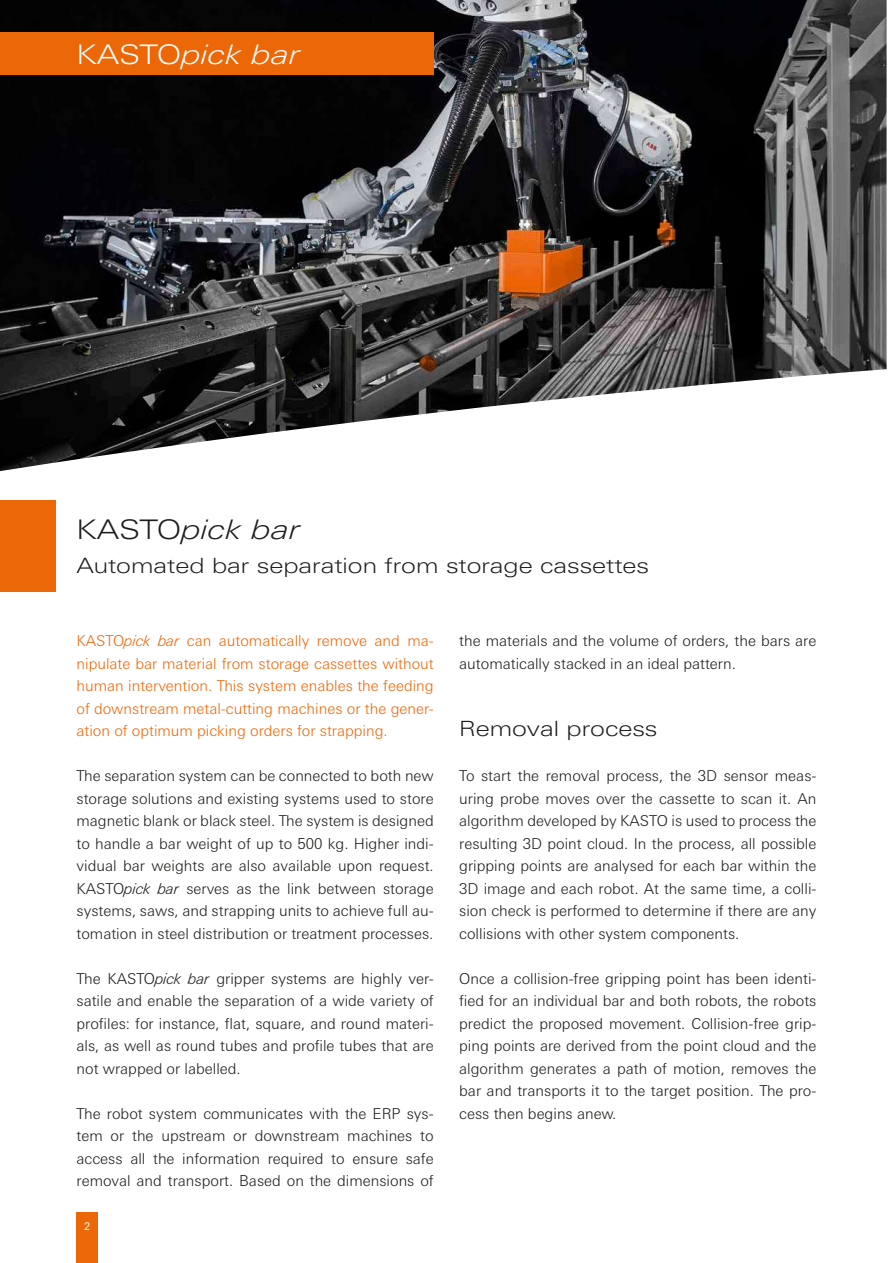
<style>
.page{position:relative;width:893px;height:1263px;background:#fff}
.page>*{position:absolute;margin:0;border:0;box-sizing:border-box;transform-origin:0 0}
.t1{font:italic 300 expanded 27px "Univers Next Pro";color:#1d1d1b}
.t2{font:italic 300 expanded 27px "Univers Next Pro";color:#fff}
.t3{font:300 expanded 21px "Univers Next Pro";color:#1d1d1b}
.t4{font:300 15px/22.5px "Univers Next Pro";color:#1d1d1b;text-align:justify}
.t5{font:300 15px/22.5px "Univers Next Pro";color:#ec6708;text-align:justify}
.t6{font:10.5px "Univers Next Pro";color:#fff}
.s1{font-style:normal}
.s2{font-style:italic}
</style>
<div class="page">
<div style="left:77px;top:1212px;width:21px;height:51px;background:#ec6708"></div>
<img style="left:0;top:0;width:887px;height:325px">
<svg style="left:0;top:325px;width:887px;height:209px"></svg>
<div style="left:0;top:32px;width:434px;height:42px;background:#ec6708"></div>
<div style="left:0;top:500px;width:55px;height:92px;background:#ec6708"></div>
<h1 class="t2" style="left:77px;top:38px;width:226px"><span class="s1">KASTO</span>pick bar</h1>
<h1 class="t1" style="left:77px;top:514px;width:226px"><span class="s1">KASTO</span>pick bar</h1>
<h2 class="t3" style="left:77px;top:553px;width:574px">Automated bar separation from storage cassettes</h2>
<p class="t5" style="left:77px;top:630px;width:359px">KASTO<span class="s2">pick bar</span> can automatically remove and ma&shy;nipulate bar material from storage cassettes without human intervention. This system enables the feeding of downstream metal-cutting machines or the gener&shy;ation of optimum picking orders for strapping.</p>
<p class="t4" style="left:77px;top:765px;width:359px">The separation system can be connected to both new storage solutions and existing systems used to store magnetic blank or black steel. The system is designed to handle a bar weight of up to 500 kg. Higher indi&shy;vidual bar weights are also available upon request.<br>KASTO<span class="s2">pick bar</span> serves as the link between storage systems, saws, and strapping units to achieve full au&shy;tomation in steel distribution or treatment processes.</p>
<p class="t4" style="left:77px;top:967px;width:359px">The KASTO<span class="s2">pick bar</span> gripper systems are highly ver&shy;satile and enable the separation of a wide variety of profiles: for instance, flat, square, and round materi&shy;als, as well as round tubes and profile tubes that are not wrapped or labelled.</p>
<p class="t4" style="left:77px;top:1102px;width:359px">The robot system communicates with the ERP sys&shy;tem or the upstream or downstream machines to access all the information required to ensure safe removal and transport. Based on the dimensions of</p>
<p class="t6" style="left:84px;top:1221px;width:8px">2</p>
<p class="t4" style="left:459px;top:630px;width:359px">the materials and the volume of orders, the bars are automatically stacked in an ideal pattern.</p>
<h2 class="t3" style="left:459px;top:717px;width:200px">Removal process</h2>
<p class="t4" style="left:459px;top:765px;width:359px">To start the removal process, the 3D sensor meas&shy;uring probe moves over the cassette to scan it. An algorithm developed by KASTO is used to process the resulting 3D point cloud. In the process, all possible gripping points are analysed for each bar within the 3D image and each robot. At the same time, a colli&shy;sion check is performed to determine if there are any collisions with other system components.</p>
<p class="t4" style="left:459px;top:967px;width:359px">Once a collision-free gripping point has been identi&shy;fied for an individual bar and both robots, the robots predict the proposed movement. Collision-free grip&shy;ping points are derived from the point cloud and the algorithm generates a path of motion, removes the bar and transports it to the target position. The pro&shy;cess then begins anew.</p>
</div>
